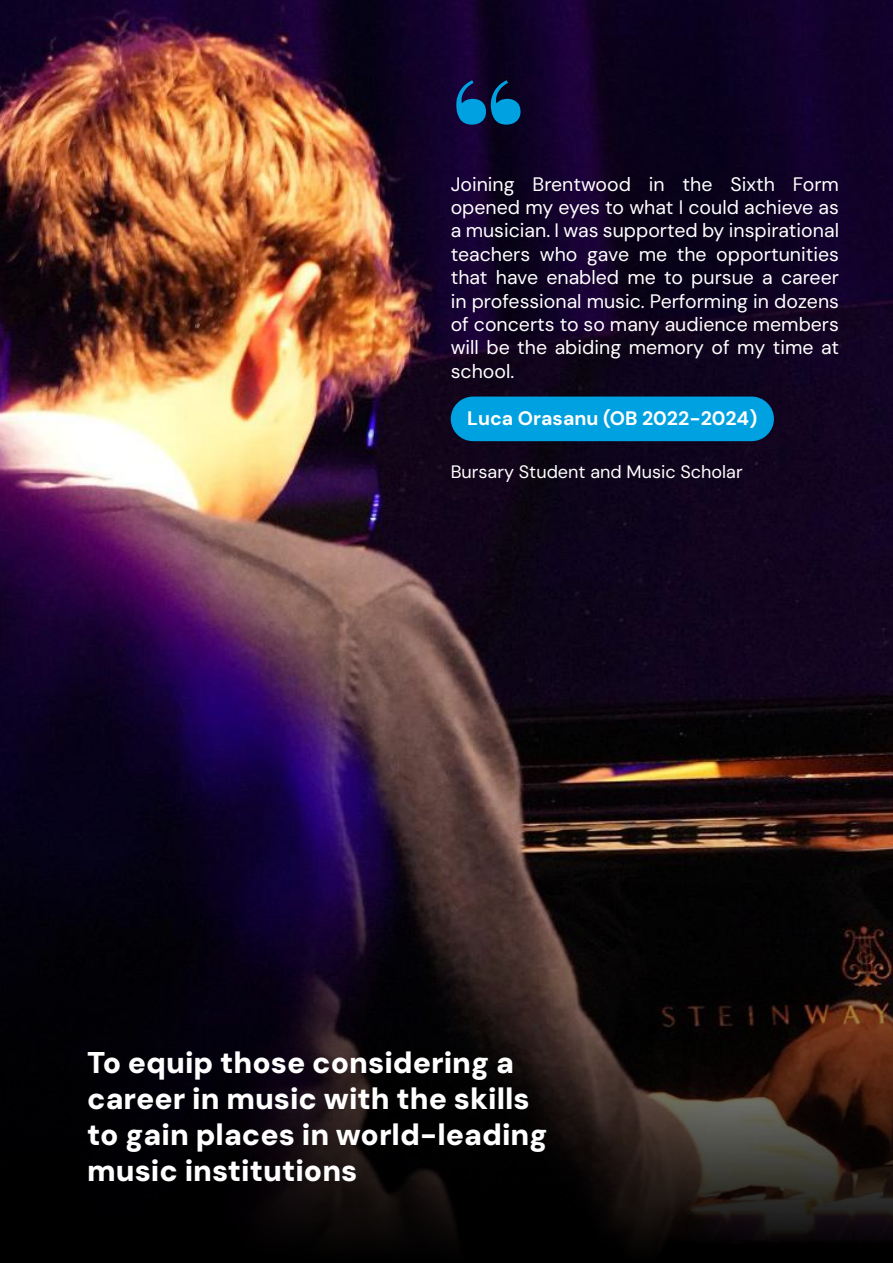
<style>
.page{position:relative;width:893px;height:1263px;background:#fff}
.page>*{position:absolute;margin:0;border:0;box-sizing:border-box;transform-origin:0 0}
.t1{font:900 150px "Playfair Display";color:#00a1e0}
.t2{font:900 30px/36px "DM Sans";color:#fff}
.t3{font:19.5px/23.4px "DM Sans";color:#fff;text-align:justify}
.t4{font:700 19.5px "DM Sans";color:#fff}
.t5{font:18px "DM Sans";color:#fff}
</style>
<div class="page">
<img style="left:0;top:0;width:893px;height:873px">
<div style="left:451px;top:396px;width:323px;height:45px;background:#00a1e0;border-radius:22px"></div>
<img style="left:0;top:873px;width:893px;height:390px">
<h1 class="t1" style="left:451px;top:15px;width:76px">“</h1>
<p class="t3" style="left:451px;top:172px;width:390px">Joining Brentwood in the Sixth Form opened my eyes to what I could achieve as a musician. I was supported by inspirational teachers who gave me the opportunities that have enabled me to pursue a career in professional music. Performing in dozens of concerts to so many audience members will be the abiding memory of my time at school.</p>
<p class="t4" style="left:467px;top:406px;width:292px">Luca Orasanu (OB 2022-2024)</p>
<p class="t5" style="left:451px;top:461px;width:293px">Bursary Student and Music Scholar</p>
<h2 class="t2" style="left:87px;top:1044px;width:462px">To equip those considering a career in music with the skills to gain places in world-leading music institutions</h2>
</div>
